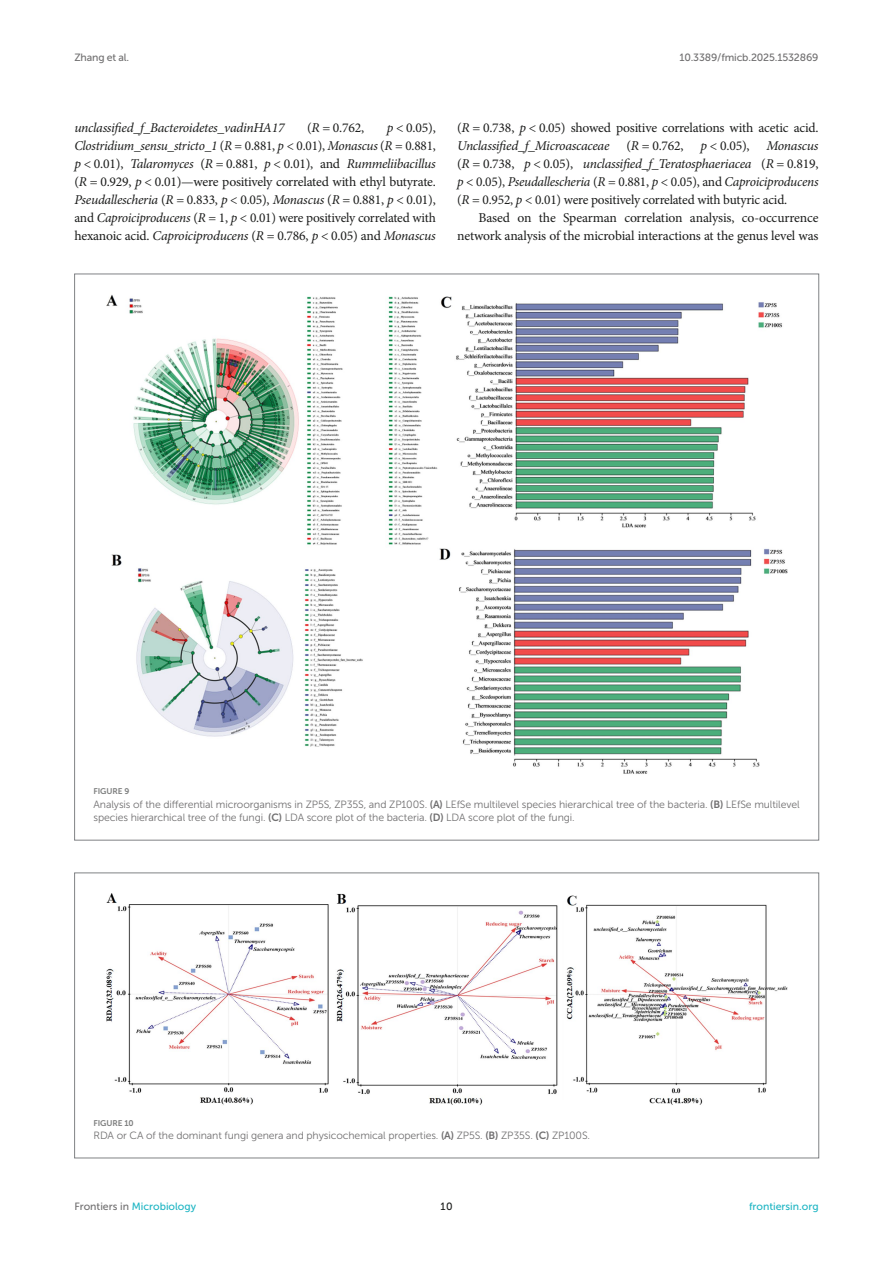
<style>
.page{position:relative;width:893px;height:1263px;background:#fff}
.page>*{position:absolute;margin:0;border:0;box-sizing:border-box;transform-origin:0 0}
.TEXT{font:13.5px/18px "Minion Pro";letter-spacing:-.015em;color:#1b1c1b;text-align:justify}
.TEXT-2{font:italic 13.5px "Minion Pro";letter-spacing:-.02em;color:#1b1c1b}
.FIG_LEG{font:10.5px/13.5px "Museo Sans 300";letter-spacing:-.01em;color:#706f70}
.t1{font:10.5px "Museo Sans 500";color:#1db5c3}
.t2{font:10.5px "Museo Sans 500";letter-spacing:-.015em;color:#706f70}
.t3{font:10.5px "Museo Sans 500";color:#1b1c1b}
.FIG_HD{font:8.25px "Museo Sans 700";letter-spacing:-.01em;color:#7e7f7f}
.s1{font-style:italic}
.s2{font-family:"Museo Sans 700"}
.s3{color:#706f70}
</style>
<div class="page">
<img style="left:106px;top:893px;width:682px;height:212px">
<img style="left:106px;top:295px;width:682px;height:479px">
<p class="t2" style="left:74px;top:51px;width:56px">Zhang et al.</p>
<p class="t2" style="left:679px;top:51px;width:141px">10.3389/fmicb.2025.1532869</p>
<p class="TEXT" style="left:74px;top:119px;width:363px;text-indent:312px"><span class="s1">p</span> &lt; 0.05), <span class="s1">Clostridium_sensu_stricto_1</span> (<span class="s1">R</span> = 0.881, <span class="s1">p</span> &lt; 0.01), <span class="s1">Monascus</span> (<span class="s1">R</span> = 0.881, <span class="s1">p</span> &lt; 0.01), <span class="s1">Talaromyces</span> (<span class="s1">R</span> = 0.881, <span class="s1">p</span> &lt; 0.01), and <span class="s1">Rummeliibacillus </span>(<span class="s1">R</span> = 0.929, <span class="s1">p</span> &lt; 0.01)—were positively correlated with ethyl butyrate.<br><span class="s1">Pseudallescheria</span> (<span class="s1">R</span> = 0.833, <span class="s1">p</span> &lt; 0.05), <span class="s1">Monascus</span> (<span class="s1">R</span> = 0.881, <span class="s1">p</span> &lt; 0.01), and <span class="s1">Caproiciproducens</span> (<span class="s1">R</span> = 1, <span class="s1">p</span> &lt; 0.01) were positively correlated with hexanoic acid. <span class="s1">Caproiciproducens</span> (<span class="s1">R</span> = 0.786, <span class="s1">p</span> &lt; 0.05) and <span class="s1">Monascus</span></p>
<p class="TEXT" style="left:457px;top:119px;width:363px">(<span class="s1">R</span> = 0.738, <span class="s1">p</span> &lt; 0.05) showed positive correlations with acetic acid.<br><span class="s1">Unclassified_f_Microascaceae</span></p>
<p class="TEXT-2" style="left:74px;top:118px;width:212px">unclassified_f_Bacteroidetes_vadinHA17</p>
<p class="TEXT" style="left:307px;top:119px;width:59px">(<span class="s1">R</span> = 0.762,</p>
<p class="TEXT" style="left:626px;top:137px;width:59px">(<span class="s1">R</span> = 0.762,</p>
<p class="TEXT" style="left:701px;top:137px;width:51px"><span class="s1">p</span> &lt; 0.05),</p>
<p class="TEXT" style="left:457px;top:137px;width:363px;text-indent:309px"><span class="s1">Monascus </span>(<span class="s1">R</span> = 0.738, <span class="s1">p</span> &lt; 0.05), <span class="s1">unclassified_f_Teratosphaeriacea</span> (<span class="s1">R</span> = 0.819, <span class="s1">p</span> &lt; 0.05), <span class="s1">Pseudallescheria</span> (<span class="s1">R</span> = 0.881, <span class="s1">p</span> &lt; 0.05), and <span class="s1">Caproiciproducens </span>(<span class="s1">R</span> = 0.952, <span class="s1">p</span> &lt; 0.01) were positively correlated with butyric acid.</p>
<p class="TEXT" style="left:457px;top:209px;width:363px;text-align:right">Based on the Spearman correlation analysis, co-occurrence network analysis of the microbial interactions at the genus level was</p>
<p class="FIG_HD" style="left:94px;top:787px;width:37px">FIGURE 9</p>
<p class="FIG_LEG" style="left:94px;top:797px;width:708px">Analysis of the differential microorganisms in ZP5S, ZP35S, and ZP100S. <span class="s2">(A)</span> LEfSe multilevel species hierarchical tree of the bacteria. <span class="s2">(B)</span> LEfSe multilevel species hierarchical tree of the fungi. <span class="s2">(C)</span> LDA score plot of the bacteria. <span class="s2">(D)</span> LDA score plot of the fungi.</p>
<p class="FIG_HD" style="left:94px;top:1118px;width:42px">FIGURE 10</p>
<p class="FIG_LEG" style="left:94px;top:1129px;width:498px">RDA or CA of the dominant fungi genera and physicochemical properties. <span class="s2">(A)</span> ZP5S. <span class="s2">(B)</span> ZP35S. <span class="s2">(C)</span> ZP100S.</p>
<p class="t1" style="left:74px;top:1200px;width:123px"><span class="s3">Frontiers in</span> Microbiology</p>
<p class="t3" style="left:440px;top:1200px;width:14px">10</p>
<p class="t1" style="left:749px;top:1200px;width:71px">frontiersin.org</p>
</div>
